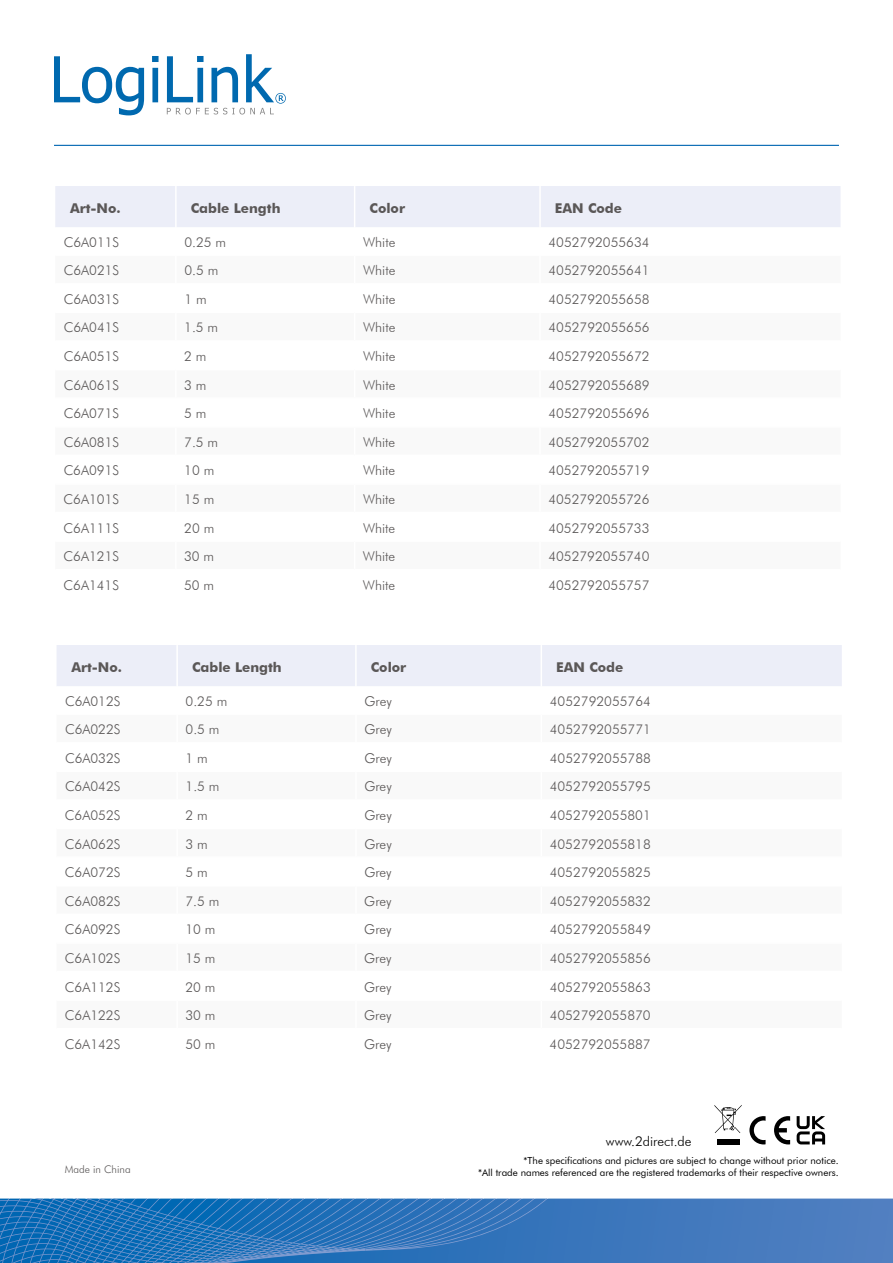
<style>
.page{position:relative;width:893px;height:1263px;background:#fff}
.page>*{position:absolute;margin:0;border:0;box-sizing:border-box;transform-origin:0 0}
.t1{font:300 13.5px "Futura BT";color:#5a5757}
.t2{font:700 13.5px "Futura BT";color:#5a5757}
.t3{font:300 13.5px "Futura BT";color:#000}
.t4{font:300 10.5px "Futura BT";color:#5a5757}
.t5{font:9.75px/11.7px "Futura BT";color:#000;text-align:right}
</style>
<div class="page">
<svg style="left:0;top:1198px;width:893px;height:65px;background:#3978bc"></svg>
<svg style="left:207px;top:1198px;width:341px;height:43px;background:#2f75bb"></svg>
<svg style="left:0;top:1220px;width:171px;height:22px;background:#1c71b8"></svg>
<hr style="left:54px;top:145px;width:785px;height:1px;background:#0066b2">
<svg style="left:54px;top:56px;width:90px;height:59px"></svg>
<svg style="left:152px;top:56px;width:7px;height:46px"></svg>
<svg style="left:167px;top:54px;width:119px;height:60px"></svg>
<svg style="left:714px;top:1105px;width:28px;height:28px"></svg>
<div style="left:717px;top:1139px;width:22px;height:5px;background:#000"></div>
<svg style="left:749px;top:1116px;width:17px;height:28px"></svg>
<svg style="left:774px;top:1116px;width:16px;height:28px"></svg>
<svg style="left:797px;top:1116px;width:28px;height:28px"></svg>
<div style="left:55px;top:186px;width:785px;height:41px;background:#eceef8"></div>
<div style="left:57px;top:645px;width:785px;height:41px;background:#eceef8"></div>
<hr style="left:355px;top:645px;width:2px;height:41px;background:#fff">
<p class="t2" style="left:70px;top:199px;width:52px">Art-No.</p>
<p class="t2" style="left:191px;top:199px;width:91px">Cable Length</p>
<p class="t2" style="left:369px;top:199px;width:37px">Color</p>
<p class="t2" style="left:555px;top:199px;width:69px">EAN Code</p>
<p class="t1" style="left:64px;top:234px;width:57px">C6A011S</p>
<p class="t1" style="left:184px;top:234px;width:43px">0.25 m</p>
<p class="t1" style="left:363px;top:234px;width:34px">White</p>
<p class="t1" style="left:548px;top:234px;width:103px">4052792055634</p>
<p class="t1" style="left:64px;top:262px;width:57px">C6A021S</p>
<p class="t1" style="left:184px;top:262px;width:35px">0.5 m</p>
<p class="t1" style="left:363px;top:262px;width:34px">White</p>
<p class="t1" style="left:548px;top:262px;width:103px">4052792055641</p>
<p class="t1" style="left:64px;top:291px;width:57px">C6A031S</p>
<p class="t1" style="left:184px;top:291px;width:24px">1 m</p>
<p class="t1" style="left:363px;top:291px;width:34px">White</p>
<p class="t1" style="left:548px;top:291px;width:103px">4052792055658</p>
<p class="t1" style="left:64px;top:319px;width:57px">C6A041S</p>
<p class="t1" style="left:184px;top:319px;width:35px">1.5 m</p>
<p class="t1" style="left:363px;top:319px;width:34px">White</p>
<p class="t1" style="left:548px;top:319px;width:103px">4052792055656</p>
<p class="t1" style="left:64px;top:348px;width:57px">C6A051S</p>
<p class="t1" style="left:184px;top:348px;width:24px">2 m</p>
<p class="t1" style="left:363px;top:348px;width:34px">White</p>
<p class="t1" style="left:548px;top:348px;width:103px">4052792055672</p>
<p class="t1" style="left:64px;top:377px;width:57px">C6A061S</p>
<p class="t1" style="left:184px;top:377px;width:24px">3 m</p>
<p class="t1" style="left:363px;top:377px;width:34px">White</p>
<p class="t1" style="left:548px;top:377px;width:103px">4052792055689</p>
<p class="t1" style="left:64px;top:405px;width:57px">C6A071S</p>
<p class="t1" style="left:184px;top:405px;width:24px">5 m</p>
<p class="t1" style="left:363px;top:405px;width:34px">White</p>
<p class="t1" style="left:548px;top:405px;width:103px">4052792055696</p>
<p class="t1" style="left:64px;top:434px;width:57px">C6A081S</p>
<p class="t1" style="left:184px;top:434px;width:35px">7.5 m</p>
<p class="t1" style="left:363px;top:434px;width:34px">White</p>
<p class="t1" style="left:548px;top:434px;width:103px">4052792055702</p>
<p class="t1" style="left:64px;top:462px;width:57px">C6A091S</p>
<p class="t1" style="left:184px;top:462px;width:32px">10 m</p>
<p class="t1" style="left:363px;top:462px;width:34px">White</p>
<p class="t1" style="left:548px;top:462px;width:103px">4052792055719</p>
<p class="t1" style="left:64px;top:491px;width:57px">C6A101S</p>
<p class="t1" style="left:184px;top:491px;width:32px">15 m</p>
<p class="t1" style="left:363px;top:491px;width:34px">White</p>
<p class="t1" style="left:548px;top:491px;width:103px">4052792055726</p>
<p class="t1" style="left:64px;top:519px;width:57px">C6A111S</p>
<p class="t1" style="left:184px;top:519px;width:32px">20 m</p>
<p class="t1" style="left:363px;top:519px;width:34px">White</p>
<p class="t1" style="left:548px;top:519px;width:103px">4052792055733</p>
<p class="t1" style="left:64px;top:548px;width:57px">C6A121S</p>
<p class="t1" style="left:184px;top:548px;width:32px">30 m</p>
<p class="t1" style="left:363px;top:548px;width:34px">White</p>
<p class="t1" style="left:548px;top:548px;width:103px">4052792055740</p>
<p class="t1" style="left:64px;top:577px;width:57px">C6A141S</p>
<p class="t1" style="left:184px;top:577px;width:32px">50 m</p>
<p class="t1" style="left:363px;top:577px;width:34px">White</p>
<p class="t1" style="left:548px;top:577px;width:103px">4052792055757</p>
<p class="t2" style="left:71px;top:658px;width:52px">Art-No.</p>
<p class="t2" style="left:192px;top:658px;width:91px">Cable Length</p>
<p class="t2" style="left:371px;top:658px;width:37px">Color</p>
<p class="t2" style="left:556px;top:658px;width:69px">EAN Code</p>
<p class="t1" style="left:65px;top:693px;width:57px">C6A012S</p>
<p class="t1" style="left:186px;top:693px;width:43px">0.25 m</p>
<p class="t1" style="left:364px;top:693px;width:29px">Grey</p>
<p class="t1" style="left:550px;top:693px;width:103px">4052792055764</p>
<p class="t1" style="left:65px;top:721px;width:57px">C6A022S</p>
<p class="t1" style="left:186px;top:721px;width:35px">0.5 m</p>
<p class="t1" style="left:364px;top:721px;width:29px">Grey</p>
<p class="t1" style="left:550px;top:721px;width:103px">4052792055771</p>
<p class="t1" style="left:65px;top:750px;width:57px">C6A032S</p>
<p class="t1" style="left:186px;top:750px;width:24px">1 m</p>
<p class="t1" style="left:364px;top:750px;width:29px">Grey</p>
<p class="t1" style="left:550px;top:750px;width:103px">4052792055788</p>
<p class="t1" style="left:65px;top:778px;width:57px">C6A042S</p>
<p class="t1" style="left:186px;top:778px;width:35px">1.5 m</p>
<p class="t1" style="left:364px;top:778px;width:29px">Grey</p>
<p class="t1" style="left:550px;top:778px;width:103px">4052792055795</p>
<p class="t1" style="left:65px;top:807px;width:57px">C6A052S</p>
<p class="t1" style="left:186px;top:807px;width:24px">2 m</p>
<p class="t1" style="left:364px;top:807px;width:29px">Grey</p>
<p class="t1" style="left:550px;top:807px;width:103px">4052792055801</p>
<p class="t1" style="left:65px;top:836px;width:57px">C6A062S</p>
<p class="t1" style="left:186px;top:836px;width:24px">3 m</p>
<p class="t1" style="left:364px;top:836px;width:29px">Grey</p>
<p class="t1" style="left:550px;top:836px;width:103px">4052792055818</p>
<p class="t1" style="left:65px;top:864px;width:57px">C6A072S</p>
<p class="t1" style="left:186px;top:864px;width:24px">5 m</p>
<p class="t1" style="left:364px;top:864px;width:29px">Grey</p>
<p class="t1" style="left:550px;top:864px;width:103px">4052792055825</p>
<p class="t1" style="left:65px;top:893px;width:57px">C6A082S</p>
<p class="t1" style="left:186px;top:893px;width:35px">7.5 m</p>
<p class="t1" style="left:364px;top:893px;width:29px">Grey</p>
<p class="t1" style="left:550px;top:893px;width:103px">4052792055832</p>
<p class="t1" style="left:65px;top:921px;width:57px">C6A092S</p>
<p class="t1" style="left:186px;top:921px;width:32px">10 m</p>
<p class="t1" style="left:364px;top:921px;width:29px">Grey</p>
<p class="t1" style="left:550px;top:921px;width:103px">4052792055849</p>
<p class="t1" style="left:65px;top:950px;width:57px">C6A102S</p>
<p class="t1" style="left:186px;top:950px;width:32px">15 m</p>
<p class="t1" style="left:364px;top:950px;width:29px">Grey</p>
<p class="t1" style="left:550px;top:950px;width:103px">4052792055856</p>
<p class="t1" style="left:65px;top:978px;width:57px">C6A112S</p>
<p class="t1" style="left:185px;top:978px;width:32px">20 m</p>
<p class="t1" style="left:364px;top:978px;width:29px">Grey</p>
<p class="t1" style="left:550px;top:978px;width:103px">4052792055863</p>
<p class="t1" style="left:65px;top:1007px;width:57px">C6A122S</p>
<p class="t1" style="left:185px;top:1007px;width:32px">30 m</p>
<p class="t1" style="left:364px;top:1007px;width:29px">Grey</p>
<p class="t1" style="left:550px;top:1007px;width:103px">4052792055870</p>
<p class="t1" style="left:65px;top:1036px;width:57px">C6A142S</p>
<p class="t1" style="left:185px;top:1036px;width:32px">50 m</p>
<p class="t1" style="left:364px;top:1036px;width:29px">Grey</p>
<p class="t1" style="left:550px;top:1036px;width:103px">4052792055887</p>
<p class="t4" style="left:65px;top:1163px;width:67px">Made in China</p>
<p class="t3" style="left:606px;top:1133px;width:87px">www.2direct.de</p>
<p class="t5" style="left:478px;top:1154px;width:362px">*The specifications and pictures are subject to change without prior notice.<br>*All trade names referenced are the registered trademarks of their respective owners.</p>
</div>
